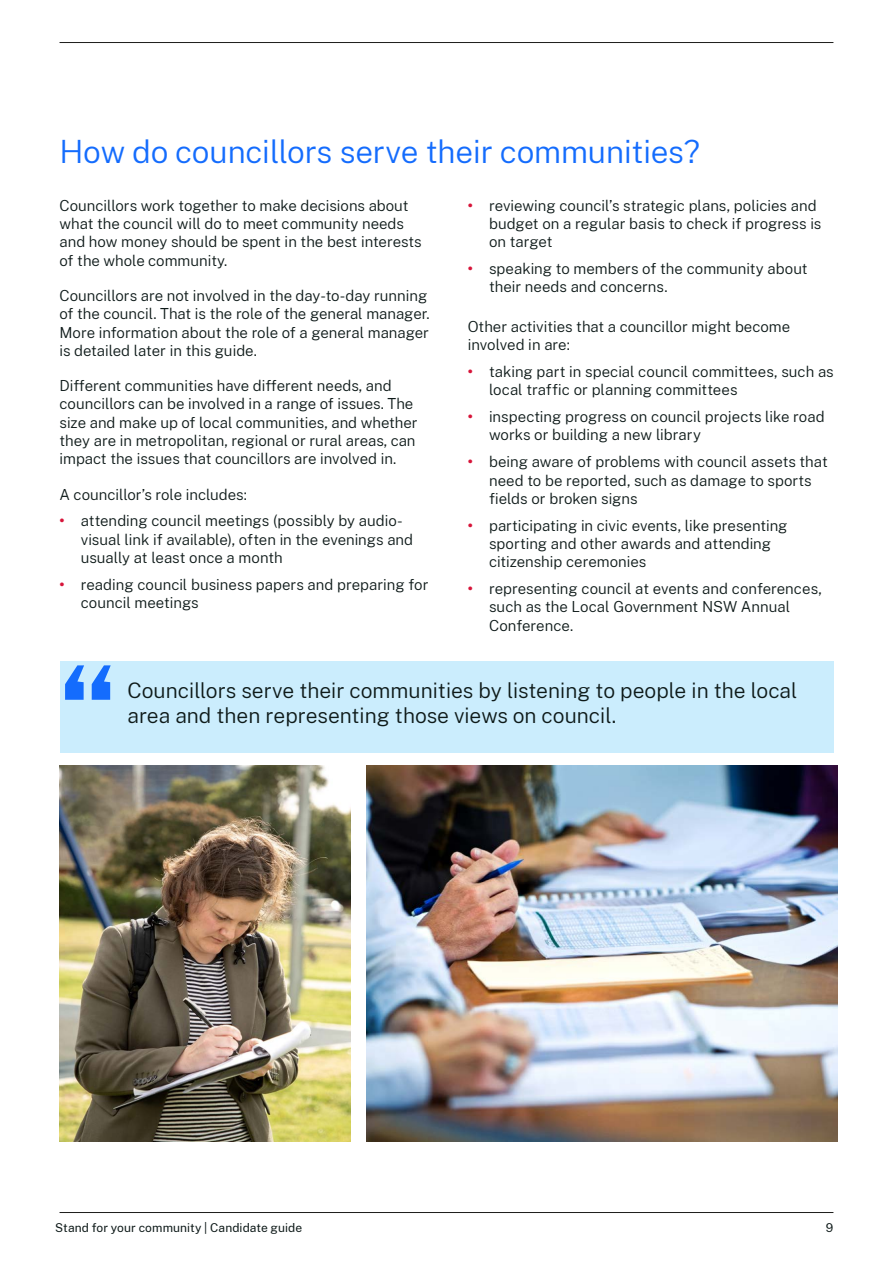
<style>
.page{position:relative;width:893px;height:1263px;background:#fff}
.page>*{position:absolute;margin:0;border:0;box-sizing:border-box;transform-origin:0 0}
.Heading_2__H2{font:300 31.5px "Public Sans";letter-spacing:-.005em;color:#146cfd}
.Pull-Quote{font:300 21px/25.2px "Public Sans";color:#0e1a19}
.Level_1_bullet{font:300 15px/18.3px "Public Sans";color:#0e1a19}
.Body{font:300 15px/18.3px "Public Sans";color:#0e1a19}
.t1{font:12px "Public Sans";letter-spacing:.005em;color:#0e1a19}
.s1{font-weight:700;color:#d7153a}
</style>
<div class="page">
<div style="left:60px;top:661px;width:773px;height:92px;background:#cbedfd"></div>
<svg style="left:65px;top:665px;width:46px;height:35px"></svg>
<img style="left:60px;top:765px;width:290px;height:377px">
<img style="left:367px;top:765px;width:471px;height:377px">
<hr style="left:60px;top:42px;width:773px;height:1px;background:#1d1d1b">
<hr style="left:60px;top:1212px;width:773px;height:1px;background:#1d1d1b">
<h2 class="Heading_2__H2" style="left:60px;top:129px;width:642px">How do councillors serve their communities?</h2>
<p class="Body" style="left:60px;top:195px;width:364px">Councillors work together to make decisions about what the council will do to meet community needs and how money should be spent in the best interests of the whole community.</p>
<p class="Body" style="left:60px;top:286px;width:372px">Councillors are not involved in the day-to-day running of the council. That is the role of the general manager.<br>More information about the role of a general manager is detailed later in this guide.</p>
<p class="Body" style="left:60px;top:376px;width:360px">Different communities have different needs, and councillors can be involved in a range of issues. The size and make up of local communities, and whether they are in metropolitan, regional or rural areas, can impact the issues that councillors are involved in.</p>
<p class="Body" style="left:60px;top:484px;width:189px">A councillor’s role includes:</p>
<p class="Level_1_bullet" style="left:81px;top:511px;width:334px;text-indent:-21px"><span class="s1">•</span> attending council meetings (possibly by audio&shy;visual link if available), often in the evenings and usually at least once a month</p>
<p class="Level_1_bullet" style="left:81px;top:575px;width:349px;text-indent:-21px"><span class="s1">•</span> reading council business papers and preparing for council meetings</p>
<p class="Level_1_bullet" style="left:489px;top:195px;width:334px;text-indent:-21px"><span class="s1">•</span> reviewing council’s strategic plans, policies and budget on a regular basis to check if progress is on target</p>
<p class="Level_1_bullet" style="left:489px;top:259px;width:320px;text-indent:-21px"><span class="s1">•</span> speaking to members of the community about their needs and concerns.</p>
<p class="Body" style="left:468px;top:317px;width:324px">Other activities that a councillor might become involved in are:</p>
<p class="Level_1_bullet" style="left:489px;top:362px;width:346px;text-indent:-21px"><span class="s1">•</span> taking part in special council committees, such as local traffic or planning committees</p>
<p class="Level_1_bullet" style="left:489px;top:407px;width:337px;text-indent:-21px"><span class="s1">•</span> inspecting progress on council projects like road works or building a new library</p>
<p class="Level_1_bullet" style="left:489px;top:452px;width:340px;text-indent:-21px"><span class="s1">•</span> being aware of problems with council assets that need to be reported, such as damage to sports fields or broken signs</p>
<p class="Level_1_bullet" style="left:489px;top:515px;width:300px;text-indent:-21px"><span class="s1">•</span> participating in civic events, like presenting sporting and other awards and attending citizenship ceremonies</p>
<p class="Level_1_bullet" style="left:489px;top:579px;width:334px;text-indent:-21px"><span class="s1">•</span> representing council at events and conferences, such as the Local Government NSW Annual<br>Conference.</p>
<p class="Pull-Quote" style="left:128px;top:677px;width:671px">Councillors serve their communities by listening to people in the local area and then representing those views on council.</p>
<p class="t1" style="left:55px;top:1219px;width:249px">Stand for your community | Candidate guide</p>
<p class="t1" style="left:826px;top:1219px;width:9px">9</p>
</div>
